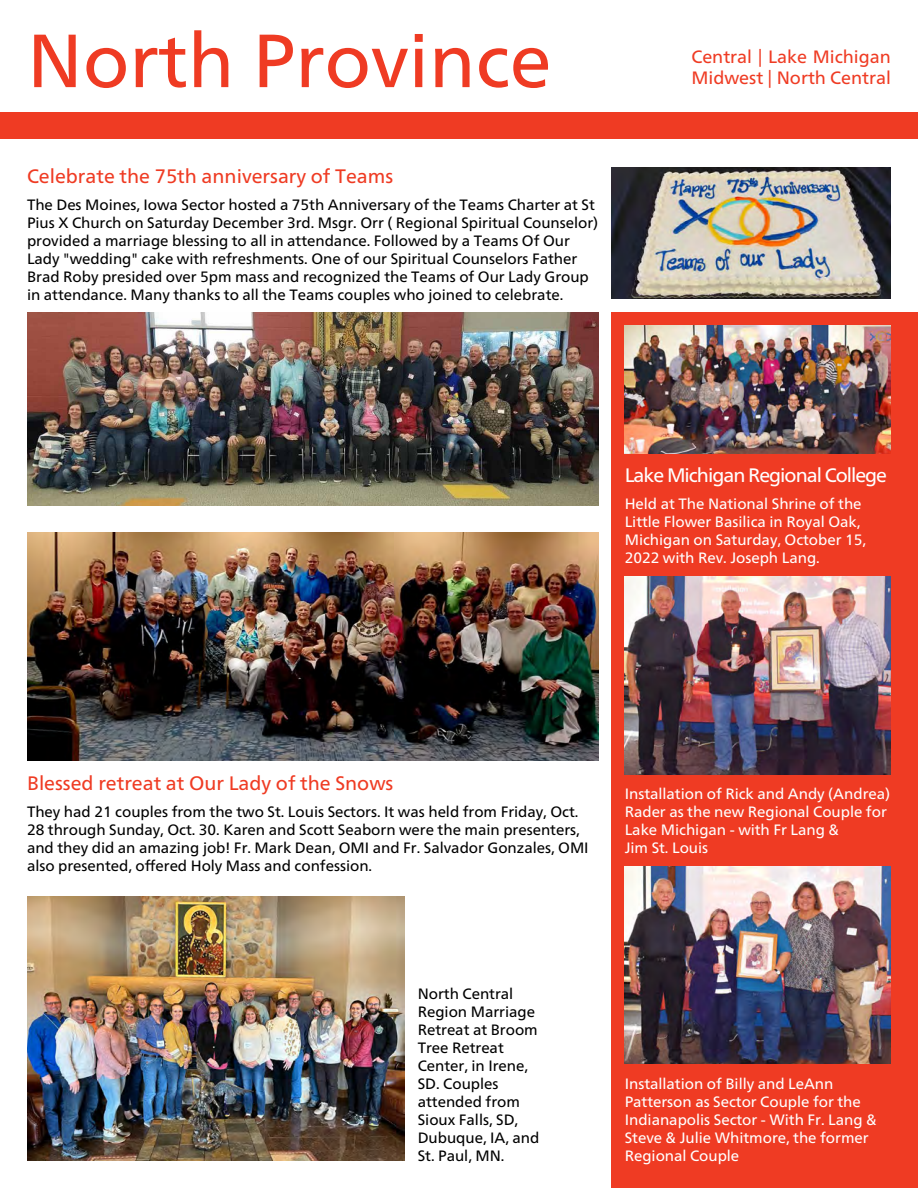
<style>
.page{position:relative;width:918px;height:1188px;background:#fff}
.page>*{position:absolute;margin:0;border:0;box-sizing:border-box;transform-origin:0 0}
.t1{font:75.15px "Frutiger Neue LT";color:#ef3b23}
.t2{font:19.5px "Frutiger Neue LT";color:#ef3b23}
.t3{font:19.5px "Frutiger Neue LT";letter-spacing:-.05em;color:#fff}
.t4{font:17.85px/21.5px "Frutiger Neue LT";color:#ef3b23}
.t5{font:15px/18px "Frutiger Neue LT";color:#000}
.t6{font:15px/18px "Frutiger Neue LT";color:#fff}
</style>
<div class="page">
<div style="left:612px;top:312px;width:306px;height:876px;background:#ef3b23"></div>
<div style="left:0;top:112px;width:918px;height:27px;background:#ef3b23"></div>
<img style="left:27px;top:312px;width:572px;height:193px">
<img style="left:27px;top:896px;width:377px;height:265px">
<img style="left:625px;top:326px;width:266px;height:128px">
<img style="left:625px;top:866px;width:266px;height:198px">
<img style="left:27px;top:532px;width:571px;height:229px">
<img style="left:612px;top:167px;width:278px;height:132px">
<img style="left:625px;top:577px;width:266px;height:197px">
<h1 class="t1" style="left:27px;top:17px;width:526px">North Province</h1>
<h2 class="t2" style="left:27px;top:165px;width:368px">Celebrate the 75th anniversary of Teams</h2>
<p class="t5" style="left:27px;top:196px;width:573px">The Des Moines, Iowa Sector hosted a 75th Anniversary of the Teams Charter at St Pius X Church on Saturday December 3rd. Msgr. Orr ( Regional Spiritual Counselor) provided a marriage blessing to all in attendance. Followed by a Teams Of Our Lady "wedding" cake with refreshments. One of our Spiritual Counselors Father Brad Roby presided over 5pm mass and recognized the Teams of Our Lady Group in attendance. Many thanks to all the Teams couples who joined to celebrate.</p>
<p class="t4" style="left:691px;top:46px;width:201px">Central | Lake Michigan<br>Midwest | North Central</p>
<h2 class="t3" style="left:625px;top:464px;width:264px">Lake Michigan Regional College</h2>
<p class="t6" style="left:625px;top:495px;width:243px">Held at The National Shrine of the<br>Little Flower Basilica in Royal Oak,<br>Michigan on Saturday, October 15,<br>2022 with Rev. Joseph Lang.</p>
<h2 class="t2" style="left:27px;top:771px;width:368px">Blessed retreat at Our Lady of the Snows</h2>
<p class="t5" style="left:27px;top:802px;width:563px">They had 21 couples from the two St. Louis Sectors. It was held from Friday, Oct.<br>28 through Sunday, Oct. 30. Karen and Scott Seaborn were the main presenters, and they did an amazing job! Fr. Mark Dean, OMI and Fr. Salvador Gonzales, OMI also presented, offered Holy Mass and confession.</p>
<p class="t6" style="left:625px;top:785px;width:267px">Installation of Rick and Andy (Andrea)<br>Rader as the new Regional Couple for<br>Lake Michigan - with Fr Lang &amp;<br>Jim St. Louis</p>
<p class="t5" style="left:418px;top:985px;width:123px">North Central<br>Region Marriage<br>Retreat at Broom<br>Tree Retreat<br>Center, in Irene,<br>SD. Couples attended from<br>Sioux Falls, SD,<br>Dubuque, IA, and<br>St. Paul, MN.</p>
<p class="t6" style="left:625px;top:1075px;width:253px">Installation of Billy and LeAnn<br>Patterson as Sector Couple for the<br>Indianapolis Sector - With Fr. Lang &amp;<br>Steve &amp; Julie Whitmore, the former<br>Regional Couple</p>
</div>
